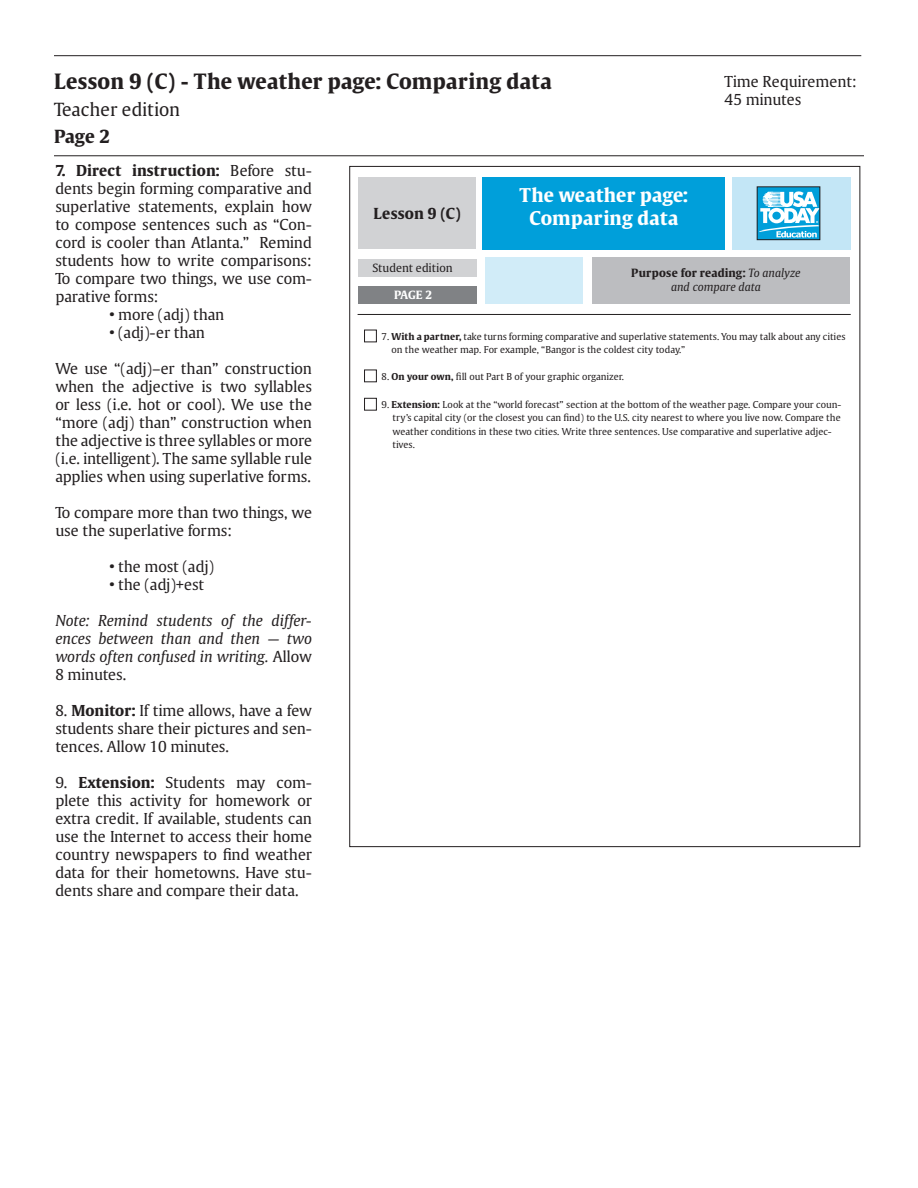
<style>
.page{position:relative;width:918px;height:1188px;background:#fff}
.page>*{position:absolute;margin:0;border:0;box-sizing:border-box;transform-origin:0 0}
.t1{font:700 21px "USAT Roman";letter-spacing:.01em;color:#231f20}
.t2{font:700 18.9px/22.6px "USAT Roman";letter-spacing:.01em;color:#fff;text-align:center}
.t3{font:18px "USAT Roman";color:#231f20}
.t4{font:700 18px "USAT Roman";color:#231f20}
.t5{font:700 15.15px "USAT Roman";letter-spacing:.01em;color:#231f20}
.t6{font:15px/18px "USAT Roman";letter-spacing:-.01em;color:#231f20;text-align:justify}
.t7{font:italic 15px/18px "USAT Roman";color:#231f20;text-align:justify}
.t8{font:italic 11.4px/13.6px "USAT Roman";color:#231f20;text-align:center}
.t9{font:11.4px "USAT Roman";letter-spacing:-.01em;color:#231f20}
.t10{font:700 11.4px "USAT Roman";color:#fff}
.t11{font:9.45px/13.2px "USAT Roman";letter-spacing:-.01em;color:#231f20}
.s1{font-weight:700}
.s2{font-style:normal}
.s3{font-weight:700;font-style:normal}
</style>
<div class="page">
<hr style="left:54px;top:55px;width:807px;height:1px;background:#231f20">
<hr style="left:54px;top:156px;width:810px;height:1px;background:#231f20">
<div style="left:358px;top:259px;width:118px;height:18px;background:#d1d2d4"></div>
<div style="left:358px;top:286px;width:118px;height:18px;background:#808285"></div>
<div style="left:732px;top:177px;width:119px;height:72px;background:#c3e6f6"></div>
<div style="left:483px;top:177px;width:242px;height:73px;background:#009fda"></div>
<div style="left:485px;top:258px;width:97px;height:46px;background:#d1ecf8"></div>
<div style="left:593px;top:258px;width:257px;height:46px;background:#bcbdc0"></div>
<hr style="left:358px;top:314px;width:493px;height:1px;background:#231f20">
<div style="left:358px;top:177px;width:118px;height:72px;background:#d1d2d4"></div>
<div style="left:758px;top:187px;width:62px;height:53px;background:#009fda"></div>
<svg style="left:759px;top:191px;width:59px;height:47px"></svg>
<div style="left:364px;top:330px;width:13px;height:12px;border:1px solid #231f20"></div>
<div style="left:364px;top:369px;width:13px;height:13px;border:1px solid #231f20"></div>
<div style="left:364px;top:398px;width:13px;height:13px;border:1px solid #231f20"></div>
<p class="t1" style="left:54px;top:67px;width:500px">Lesson 9 (C) - The weather page: Comparing data</p>
<p class="t3" style="left:54px;top:98px;width:128px">Teacher edition</p>
<p class="t4" style="left:54px;top:124px;width:57px">Page 2</p>
<p class="t6" style="left:725px;top:72px;width:134px">Time Requirement:</p>
<p class="t6" style="left:725px;top:90px;width:78px">45 minutes</p>
<p class="t6" style="left:55px;top:161px;width:258px"><span class="s1">7. Direct instruction:</span> Before stu&shy;dents begin forming comparative and superlative statements, explain how to compose sentences such as “Con&shy;cord is cooler than Atlanta.” Remind students how to write comparisons:<br>To compare two things, we use com&shy;parative forms:</p>
<p class="t6" style="left:109px;top:305px;width:116px">• more (adj) than</p>
<p class="t6" style="left:109px;top:323px;width:97px">• (adj)-er than</p>
<p class="t6" style="left:55px;top:359px;width:258px">We use “(adj)–er than” construction when the adjective is two syllables or less (i.e. hot or cool). We use the “more (adj) than” construction when the adjective is three syllables or more (i.e. intelligent). The same syllable rule applies when using superlative forms.</p>
<p class="t6" style="left:55px;top:503px;width:258px">To compare more than two things, we use the superlative forms:</p>
<p class="t6" style="left:109px;top:557px;width:106px">• the most (adj)</p>
<p class="t6" style="left:109px;top:575px;width:96px">• the (adj)+est</p>
<p class="t7" style="left:55px;top:611px;width:258px">Note: Remind students of the differ&shy;ences between than and then — two words often confused in writing. <span class="s2">Allow 8 minutes.</span></p>
<p class="t6" style="left:55px;top:701px;width:258px">8. <span class="s1">Monitor:</span> If time allows, have a few students share their pictures and sen&shy;tences. Allow 10 minutes.</p>
<p class="t6" style="left:55px;top:773px;width:258px">9. <span class="s1">Extension:</span> Students may com&shy;plete this activity for homework or extra credit. If available, students can use the Internet to access their home country newspapers to find weather data for their hometowns. Have stu&shy;dents share and compare their data.</p>
<p class="t5" style="left:374px;top:204px;width:89px">Lesson 9 (C)</p>
<p class="t9" style="left:373px;top:260px;width:82px">Student edition</p>
<p class="t10" style="left:394px;top:288px;width:40px">PAGE 2</p>
<p class="t2" style="left:520px;top:184px;width:170px">The weather page:<br>Comparing data</p>
<p class="t8" style="left:631px;top:266px;width:171px"><span class="s3">Purpose for reading:</span> To analyze and compare data</p>
<p class="t11" style="left:392px;top:330px;width:455px;text-indent:-10px">7. <span class="s1">With a partner,</span> take turns forming comparative and superlative statements. You may talk about any cities on the weather map. For example, “Bangor is the coldest city today.”</p>
<p class="t11" style="left:382px;top:370px;width:244px">8. <span class="s1">On your own,</span> fill out Part B of your graphic organizer.</p>
<p class="t11" style="left:392px;top:398px;width:450px;text-indent:-11px">9. <span class="s1">Extension:</span> Look at the “world forecast” section at the bottom of the weather page. Compare your coun&shy;try’s capital city (or the closest you can find) to the U.S. city nearest to where you live now. Compare the weather conditions in these two cities. Write three sentences. Use comparative and superlative adjec&shy;tives.</p>
</div>
